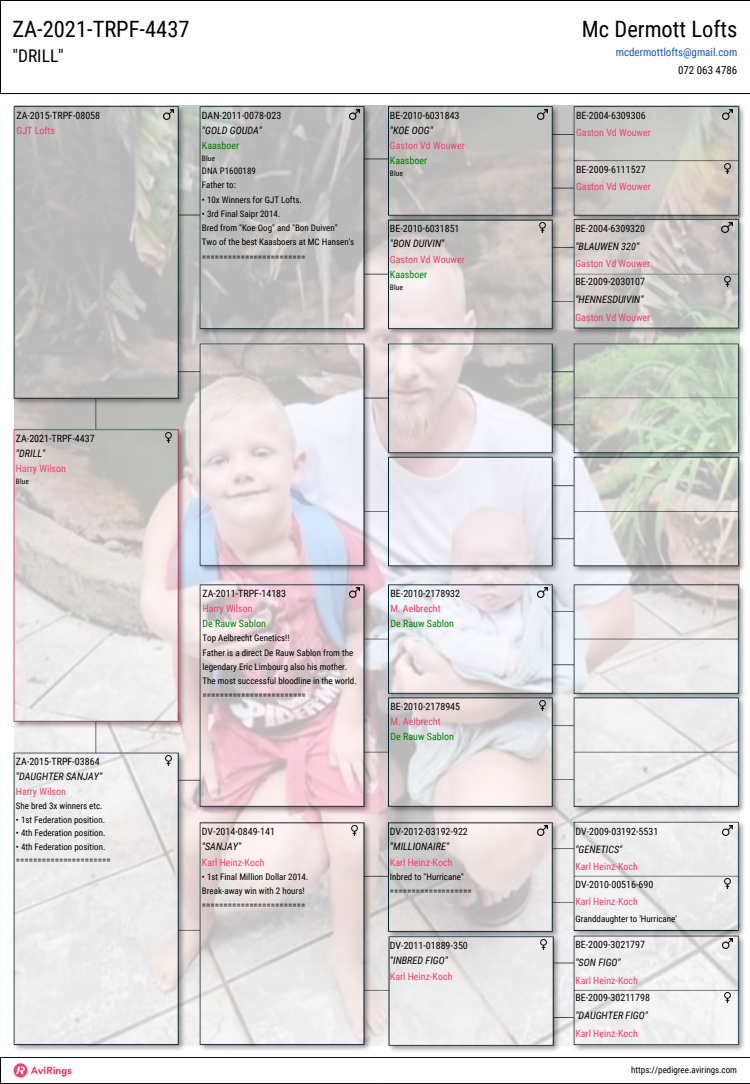
<style>
.page{position:relative;width:750px;height:1084px;background:#fff}
.page>*{position:absolute;margin:0;border:0;box-sizing:border-box;transform-origin:0 0}
.t1{font:22.5px "Roboto Condensed";color:#000}
.t2{font:17.5px "Roboto Condensed";color:#000}
.t3{font:11px/17.6px "Roboto Condensed";color:#1953b6;text-align:right}
.t4{font:italic 10.2px "Roboto Condensed";color:#000}
.t5{font:10px/15px "Roboto Condensed";color:#000}
.t6{font:10px/15px "Roboto Condensed";color:#ef426f}
.t7{font:10px "Roboto Condensed";color:#008000}
.t8{font:9px/14.2px "Roboto Condensed";color:#000}
.t9{font:7.5px "Roboto Condensed";color:#000}
.s1{color:#ef426f}
.s2{color:#008000}
.s3{color:#000}
</style>
<div class="page">
<img style="left:0;top:0;width:750px;height:1083px">
<img style="left:14px;top:106px;width:725px;height:939px">
<svg style="left:163px;top:432px;width:10px;height:10px"></svg>
<svg style="left:164px;top:755px;width:10px;height:10px"></svg>
<svg style="left:164px;top:109px;width:10px;height:10px"></svg>
<svg style="left:349px;top:825px;width:10px;height:10px"></svg>
<svg style="left:349px;top:587px;width:10px;height:10px"></svg>
<svg style="left:349px;top:109px;width:10px;height:10px"></svg>
<svg style="left:538px;top:939px;width:10px;height:10px"></svg>
<svg style="left:537px;top:825px;width:10px;height:10px"></svg>
<svg style="left:537px;top:700px;width:10px;height:10px"></svg>
<svg style="left:537px;top:587px;width:10px;height:10px"></svg>
<svg style="left:537px;top:223px;width:10px;height:10px"></svg>
<svg style="left:537px;top:109px;width:10px;height:10px"></svg>
<svg style="left:723px;top:992px;width:10px;height:10px"></svg>
<svg style="left:723px;top:938px;width:10px;height:10px"></svg>
<svg style="left:723px;top:878px;width:10px;height:10px"></svg>
<svg style="left:723px;top:825px;width:10px;height:10px"></svg>
<svg style="left:723px;top:277px;width:10px;height:10px"></svg>
<svg style="left:722px;top:222px;width:10px;height:10px"></svg>
<svg style="left:723px;top:163px;width:10px;height:10px"></svg>
<svg style="left:723px;top:109px;width:10px;height:10px"></svg>
<img style="left:12px;top:1060px;width:60px;height:20px">
<p class="t1" style="left:12px;top:16px;width:179px">ZA-2021-TRPF-4437</p>
<p class="t2" style="left:12px;top:46px;width:53px">"DRILL"</p>
<p class="t5" style="left:16px;top:108px;width:85px">ZA-2015-TRPF-08058<br><span class="s1">GJT Lofts</span></p>
<h2 class="t5" style="left:202px;top:108px;width:81px">DAN-2011-0078-023</h2>
<h2 class="t4" style="left:202px;top:124px;width:62px">"GOLD GOUDA"</h2>
<p class="t7" style="left:202px;top:140px;width:39px">Kaasboer</p>
<p class="t9" style="left:202px;top:154px;width:14px">Blue</p>
<h2 class="t8" style="left:202px;top:164px;width:55px">DNA P1600189<br>Father to:</h2>
<h2 class="t8" style="left:202px;top:192px;width:101px">• 10x Winners for GJT Lofts.</h2>
<h2 class="t8" style="left:202px;top:206px;width:154px">• 3rd Final Saipr 2014.<br>Bred from "Koe Oog" and "Bon Duiven"<br>Two of the best Kaasboers at MC Hansen's ========================</h2>
<p class="t5" style="left:390px;top:108px;width:71px">BE-2010-6031843</p>
<p class="t4" style="left:390px;top:124px;width:45px">"KOE OOG"</p>
<p class="t6" style="left:390px;top:138px;width:76px">Gaston Vd Wouwer<br><span class="s2">Kaasboer</span></p>
<p class="t9" style="left:390px;top:169px;width:14px">Blue</p>
<p class="t5" style="left:390px;top:221px;width:71px">BE-2010-6031851</p>
<p class="t4" style="left:390px;top:238px;width:56px">"BON DUIVIN"</p>
<p class="t6" style="left:390px;top:252px;width:76px">Gaston Vd Wouwer<br><span class="s2">Kaasboer</span></p>
<p class="t9" style="left:390px;top:283px;width:14px">Blue</p>
<p class="t5" style="left:16px;top:431px;width:80px">ZA-2021-TRPF-4437</p>
<p class="t4" style="left:16px;top:447px;width:31px">"DRILL"</p>
<p class="t6" style="left:16px;top:461px;width:52px">Harry Wilson</p>
<p class="t9" style="left:16px;top:477px;width:14px">Blue</p>
<h1 class="t5" style="left:16px;top:754px;width:85px">ZA-2015-TRPF-03864</h1>
<h2 class="t4" style="left:16px;top:770px;width:88px">"DAUGHTER SANJAY"</h2>
<p class="t6" style="left:16px;top:784px;width:52px">Harry Wilson</p>
<h2 class="t8" style="left:16px;top:799px;width:88px">She bred 3x winners etc.</h2>
<p class="t8" style="left:16px;top:812px;width:91px">• 1st Federation position.</p>
<p class="t8" style="left:16px;top:826px;width:91px">• 4th Federation position.</p>
<p class="t8" style="left:16px;top:839px;width:91px">• 4th Federation position.</p>
<p class="t8" style="left:16px;top:853px;width:96px">======================</p>
<p class="t5" style="left:202px;top:586px;width:85px">ZA-2011-TRPF-14183</p>
<h2 class="t6" style="left:202px;top:601px;width:52px">Harry Wilson</h2>
<p class="t7" style="left:202px;top:617px;width:65px">De Rauw Sablon</p>
<h2 class="t8" style="left:202px;top:631px;width:89px">Top Aelbrecht Genetics!!</h2>
<p class="t8" style="left:202px;top:645px;width:152px">Father is a direct De Rauw Sablon from the legendary Eric Limbourg also his mother.</p>
<h2 class="t8" style="left:202px;top:674px;width:156px">The most successful bloodline in the world. ========================</h2>
<p class="t5" style="left:390px;top:586px;width:71px">BE-2010-2178932<br><span class="s1">M. Aelbrecht<br></span><span class="s2">De Rauw Sablon</span></p>
<p class="t5" style="left:390px;top:699px;width:71px">BE-2010-2178945<br><span class="s1">M. Aelbrecht<br></span><span class="s2">De Rauw Sablon</span></p>
<p class="t5" style="left:202px;top:824px;width:75px">DV-2014-0849-141</p>
<p class="t4" style="left:202px;top:840px;width:41px">"SANJAY"</p>
<p class="t6" style="left:202px;top:854px;width:64px">Karl Heinz-Koch</p>
<p class="t8" style="left:202px;top:869px;width:108px">• 1st Final Million Dollar 2014.<br>Break-away win with 2 hours! ========================</p>
<p class="t5" style="left:390px;top:824px;width:79px">DV-2012-03192-922</p>
<p class="t4" style="left:390px;top:840px;width:61px">"MILLIONAIRE"</p>
<p class="t6" style="left:390px;top:854px;width:64px">Karl Heinz-Koch</p>
<p class="t8" style="left:390px;top:869px;width:83px">Inbred to "Hurricane" ===================</p>
<p class="t5" style="left:390px;top:938px;width:79px">DV-2011-01889-350</p>
<p class="t4" style="left:390px;top:954px;width:60px">"INBRED FIGO"</p>
<p class="t6" style="left:390px;top:968px;width:64px">Karl Heinz-Koch</p>
<p class="t1" style="left:582px;top:16px;width:157px">Mc Dermott Lofts</p>
<p class="t3" style="left:616px;top:44px;width:123px">mcdermottlofts@gmail.com<br><span class="s3">072 063 4786</span></p>
<p class="t5" style="left:576px;top:106px;width:76px;line-height:17.6px">BE-2004-6309306<br><span class="s1">Gaston Vd Wouwer</span></p>
<p class="t5" style="left:576px;top:160px;width:76px;line-height:17.6px">BE-2009-6111527<br><span class="s1">Gaston Vd Wouwer</span></p>
<p class="t5" style="left:575px;top:221px;width:71px">BE-2004-6309320</p>
<p class="t4" style="left:575px;top:240px;width:65px">"BLAUWEN 320"</p>
<p class="t5" style="left:575px;top:255px;width:76px;line-height:17.6px"><span class="s1">Gaston Vd Wouwer<br></span>BE-2009-2030107</p>
<p class="t4" style="left:575px;top:293px;width:70px">"HENNESDUIVIN"</p>
<p class="t6" style="left:575px;top:310px;width:76px">Gaston Vd Wouwer</p>
<p class="t5" style="left:575px;top:823px;width:84px">DV-2009-03192-5531</p>
<p class="t4" style="left:575px;top:843px;width:49px">"GENETICS"</p>
<p class="t6" style="left:575px;top:859px;width:64px">Karl Heinz-Koch</p>
<p class="t5" style="left:575px;top:876px;width:79px">DV-2010-00516-690</p>
<h2 class="t6" style="left:575px;top:894px;width:64px">Karl Heinz-Koch</h2>
<h2 class="t8" style="left:575px;top:911px;width:103px">Granddaughter to 'Hurricane'</h2>
<p class="t5" style="left:575px;top:937px;width:71px">BE-2009-3021797</p>
<p class="t4" style="left:575px;top:956px;width:47px">"SON FIGO"</p>
<p class="t5" style="left:575px;top:971px;width:76px;line-height:17.6px"><span class="s1">Karl Heinz-Koch<br></span>BE-2009-30211798</p>
<p class="t4" style="left:575px;top:1009px;width:74px">"DAUGHTER FIGO"</p>
<p class="t6" style="left:575px;top:1026px;width:64px">Karl Heinz-Koch</p>
<p class="t8" style="left:631px;top:1062px;width:107px">https://pedigree.avirings.com</p>
</div>
